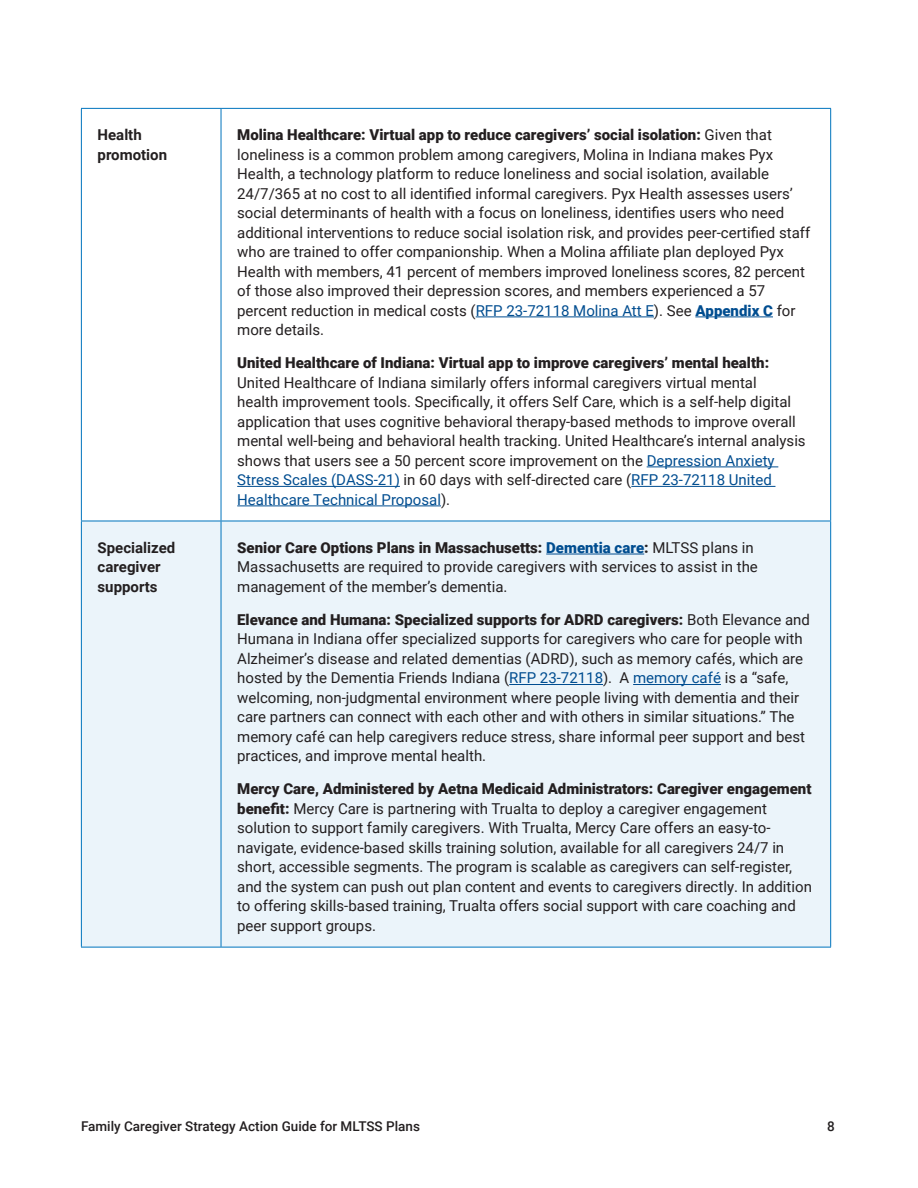
<style>
.page{position:relative;width:918px;height:1188px;background:#fff}
.page>*{position:absolute;margin:0;border:0;box-sizing:border-box;transform-origin:0 0}
.Table_Body{font:15px/19.5px "Roboto";color:#231f20}
.Table_Body-2{font:700 15px/19.5px "Roboto";color:#231f20}
.t1{font:500 13.5px "Roboto";color:#231f20}
.s1{font-weight:900}
.s2{color:#004d90}
.s3{font-weight:900;color:#004d90}
</style>
<div class="page">
<div style="left:82px;top:522px;width:748px;height:425px;background:#ebf4fa"></div>
<hr style="left:81px;top:108px;width:140px;height:1px;background:#0074bd">
<hr style="left:81px;top:109px;width:1px;height:412px;background:#0074bd">
<hr style="left:221px;top:108px;width:610px;height:1px;background:#0074bd">
<hr style="left:221px;top:109px;width:1px;height:412px;background:#0074bd">
<hr style="left:830px;top:109px;width:1px;height:412px;background:#0074bd">
<hr style="left:81px;top:521px;width:140px;height:1px;background:#0074bd">
<hr style="left:81px;top:521px;width:1px;height:426px;background:#0074bd">
<hr style="left:221px;top:521px;width:610px;height:1px;background:#0074bd">
<hr style="left:221px;top:521px;width:1px;height:426px;background:#0074bd">
<hr style="left:830px;top:521px;width:1px;height:426px;background:#0074bd">
<hr style="left:81px;top:947px;width:140px;height:1px;background:#0074bd">
<hr style="left:221px;top:947px;width:610px;height:1px;background:#0074bd">
<hr style="left:476px;top:317px;width:178px;height:1px;background:#004d90">
<hr style="left:695px;top:317px;width:78px;height:1px;background:#004d90">
<hr style="left:647px;top:467px;width:131px;height:1px;background:#004d90">
<hr style="left:237px;top:486px;width:163px;height:1px;background:#004d90">
<hr style="left:631px;top:486px;width:144px;height:1px;background:#004d90">
<hr style="left:237px;top:506px;width:204px;height:1px;background:#004d90">
<hr style="left:546px;top:554px;width:98px;height:1px;background:#004d90">
<hr style="left:509px;top:684px;width:94px;height:1px;background:#004d90">
<hr style="left:633px;top:684px;width:88px;height:1px;background:#004d90">
<p class="Table_Body-2" style="left:98px;top:125px;width:71px">Health promotion</p>
<p class="Table_Body" style="left:237px;top:125px;width:575px"><span class="s1">Molina Healthcare: Virtual app to reduce caregivers’ social isolation:</span> Given that loneliness is a common problem among caregivers, Molina in Indiana makes Pyx Health, a technology platform to reduce loneliness and social isolation, available 24/7/365 at no cost to all identified informal caregivers. Pyx Health assesses users’ social determinants of health with a focus on loneliness, identifies users who need additional interventions to reduce social isolation risk, and provides peer-certified staff who are trained to offer companionship. When a Molina affiliate plan deployed Pyx Health with members, 41 percent of members improved loneliness scores, 82 percent of those also improved their depression scores, and members experienced a 57 percent reduction in medical costs (<span class="s2">RFP 23-72118 Molina Att E</span>). See <span class="s3">Appendix C</span> for more details.</p>
<p class="Table_Body" style="left:237px;top:353px;width:570px"><span class="s1">United Healthcare of Indiana: Virtual app to improve caregivers’ mental health:<br></span>United Healthcare of Indiana similarly offers informal caregivers virtual mental<br>health improvement tools. Specifically, it offers Self Care, which is a self-help digital application that uses cognitive behavioral therapy-based methods to improve overall mental well-being and behavioral health tracking. United Healthcare’s internal analysis shows that users see a 50 percent score improvement on the <span class="s2">Depression Anxiety Stress Scales (DASS-21)</span> in 60 days with self-directed care (<span class="s2">RFP 23-72118 United Healthcare Technical Proposal</span>).</p>
<p class="Table_Body-2" style="left:98px;top:537px;width:79px">Specialized caregiver supports</p>
<p class="Table_Body" style="left:237px;top:537px;width:522px"><span class="s1">Senior Care Options Plans in Massachusetts:</span> <span class="s3">Dementia care</span><span class="s1">:</span> MLTSS plans in<br>Massachusetts are required to provide caregivers with services to assist in the management of the member’s dementia.</p>
<p class="Table_Body" style="left:237px;top:609px;width:574px"><span class="s1">Elevance and Humana: Specialized supports for ADRD caregivers:</span> Both Elevance and Humana in Indiana offer specialized supports for caregivers who care for people with Alzheimer’s disease and related dementias (ADRD), such as memory cafés, which are hosted by the Dementia Friends Indiana (<span class="s2">RFP 23-72118</span>). A <span class="s2">memory café</span> is a “safe, welcoming, non-judgmental environment where people living with dementia and their care partners can connect with each other and with others in similar situations.” The memory café can help caregivers reduce stress, share informal peer support and best practices, and improve mental health.</p>
<p class="Table_Body" style="left:237px;top:779px;width:576px"><span class="s1">Mercy Care, Administered by Aetna Medicaid Administrators: Caregiver engagement benefit:</span> Mercy Care is partnering with Trualta to deploy a caregiver engagement solution to support family caregivers. With Trualta, Mercy Care offers an easy-to&shy;navigate, evidence-based skills training solution, available for all caregivers 24/7 in short, accessible segments. The program is scalable as caregivers can self-register, and the system can push out plan content and events to caregivers directly. In addition to offering skills-based training, Trualta offers social support with care coaching and peer support groups.</p>
<p class="t1" style="left:81px;top:1117px;width:340px">Family Caregiver Strategy Action Guide for MLTSS Plans</p>
<p class="t1" style="left:827px;top:1117px;width:9px">8</p>
</div>
